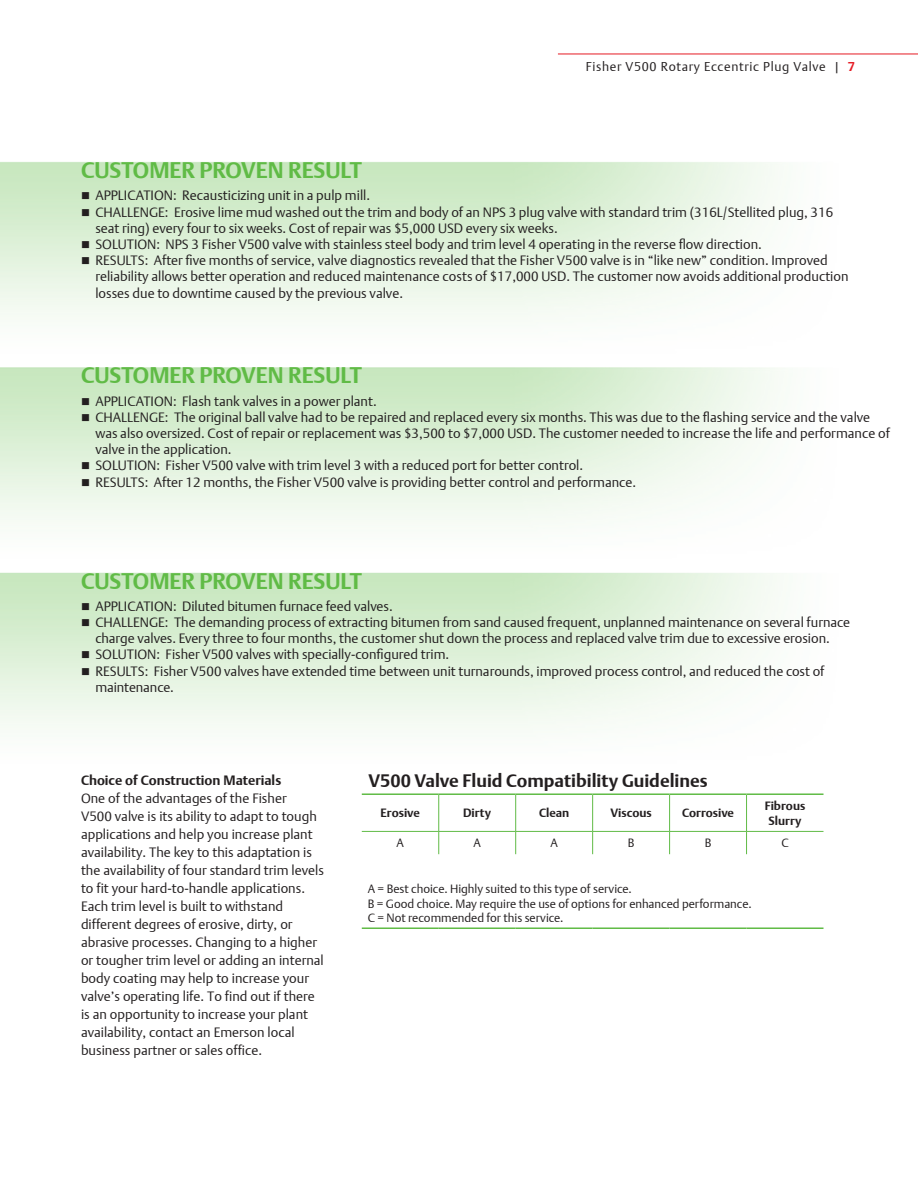
<style>
.page{position:relative;width:918px;height:1188px;background:#fff}
.page>*{position:absolute;margin:0;border:0;box-sizing:border-box;transform-origin:0 0}
.t1{font:700 22.5px "DTL Argo T";color:#60bb46}
.t2{font:700 18px "DTL Argo T";color:#231f20}
.t3{font:13.5px/18px "DTL Argo T Light";color:#231f20}
.t4{font:700 13.5px "DTL Argo T";color:#231f20}
.t5{font:12.75px "DTL Argo T Light";letter-spacing:.05em;color:#231f20}
.t6{font:12px "DTL Argo T Light";color:#231f20}
.t7{font:700 12px/14.4px "DTL Argo T";color:#231f20;text-align:center}
.s1{font-family:"DTL Argo T";font-weight:700;color:#e51a23}
</style>
<div class="page">
<hr style="left:558px;top:54px;width:360px;height:1px;background:#e51a23">
<hr style="left:362px;top:793px;width:77px;height:2px;background:#60bb46">
<hr style="left:439px;top:793px;width:77px;height:2px;background:#60bb46">
<hr style="left:516px;top:793px;width:77px;height:2px;background:#60bb46">
<hr style="left:593px;top:793px;width:77px;height:2px;background:#60bb46">
<hr style="left:670px;top:793px;width:77px;height:2px;background:#60bb46">
<hr style="left:747px;top:793px;width:77px;height:2px;background:#60bb46">
<hr style="left:438px;top:795px;width:1px;height:36px;background:#60bb46">
<hr style="left:515px;top:795px;width:1px;height:36px;background:#60bb46">
<hr style="left:592px;top:795px;width:1px;height:36px;background:#60bb46">
<hr style="left:669px;top:795px;width:1px;height:36px;background:#60bb46">
<hr style="left:746px;top:795px;width:1px;height:36px;background:#60bb46">
<hr style="left:362px;top:831px;width:77px;height:1px;background:#60bb46">
<hr style="left:439px;top:831px;width:77px;height:1px;background:#60bb46">
<svg style="left:438px;top:832px;width:1px;height:22px"></svg>
<hr style="left:516px;top:831px;width:77px;height:1px;background:#60bb46">
<svg style="left:515px;top:832px;width:1px;height:22px"></svg>
<hr style="left:593px;top:831px;width:77px;height:1px;background:#60bb46">
<svg style="left:592px;top:832px;width:1px;height:22px"></svg>
<hr style="left:670px;top:831px;width:77px;height:1px;background:#60bb46">
<svg style="left:669px;top:832px;width:1px;height:22px"></svg>
<hr style="left:747px;top:831px;width:77px;height:1px;background:#60bb46">
<svg style="left:746px;top:832px;width:1px;height:22px"></svg>
<hr style="left:362px;top:927px;width:77px;height:2px;background:#60bb46">
<hr style="left:439px;top:927px;width:77px;height:2px;background:#60bb46">
<hr style="left:516px;top:927px;width:77px;height:2px;background:#60bb46">
<hr style="left:593px;top:927px;width:77px;height:2px;background:#60bb46">
<hr style="left:670px;top:927px;width:77px;height:2px;background:#60bb46">
<hr style="left:747px;top:927px;width:77px;height:2px;background:#60bb46">
<p class="t5" style="left:586px;top:59px;width:270px">Fisher V500 Rotary Eccentric Plug Valve | <span class="s1">7</span></p>
<p class="t1" style="left:81px;top:157px;width:282px">CUSTOMER PROVEN RESULT</p>
<p class="t3" style="left:81px;top:187px;width:291px">■ APPLICATION: Recausticizing unit in a pulp mill.</p>
<p class="t3" style="left:95px;top:204px;width:739px;line-height:16.2px;text-indent:-14px">■ CHALLENGE: Erosive lime mud washed out the trim and body of an NPS 3 plug valve with standard trim (316L/Stellited plug, 316 seat ring) every four to six weeks. Cost of repair was $5,000 USD every six weeks.</p>
<p class="t3" style="left:81px;top:235px;width:682px">■ SOLUTION: NPS 3 Fisher V500 valve with stainless steel body and trim level 4 operating in the reverse flow direction.</p>
<p class="t3" style="left:95px;top:252px;width:755px;line-height:16.2px;text-indent:-14px">■ RESULTS: After five months of service, valve diagnostics revealed that the Fisher V500 valve is in “like new” condition. Improved reliability allows better operation and reduced maintenance costs of $17,000 USD. The customer now avoids additional production losses due to downtime caused by the previous valve.</p>
<p class="t1" style="left:81px;top:362px;width:282px">CUSTOMER PROVEN RESULT</p>
<p class="t3" style="left:81px;top:392px;width:297px">■ APPLICATION: Flash tank valves in a power plant.</p>
<p class="t3" style="left:95px;top:409px;width:796px;line-height:16.2px;text-indent:-14px">■ CHALLENGE: The original ball valve had to be repaired and replaced every six months. This was due to the flashing service and the valve was also oversized. Cost of repair or replacement was $3,500 to $7,000 USD. The customer needed to increase the life and performance of valve in the application.</p>
<p class="t3" style="left:81px;top:457px;width:504px">■ SOLUTION: Fisher V500 valve with trim level 3 with a reduced port for better control.</p>
<p class="t3" style="left:81px;top:473px;width:557px">■ RESULTS: After 12 months, the Fisher V500 valve is providing better control and performance.</p>
<p class="t1" style="left:81px;top:567px;width:282px">CUSTOMER PROVEN RESULT</p>
<p class="t3" style="left:81px;top:597px;width:313px">■ APPLICATION: Diluted bitumen furnace feed valves.</p>
<p class="t3" style="left:81px;top:614px;width:771px;line-height:16.2px;text-align:center">■ CHALLENGE: The demanding process of extracting bitumen from sand caused frequent, unplanned maintenance on several furnace charge valves. Every three to four months, the customer shut down the process and replaced valve trim due to excessive erosion.</p>
<p class="t3" style="left:81px;top:646px;width:370px">■ SOLUTION: Fisher V500 valves with specially-configured trim.</p>
<p class="t3" style="left:95px;top:663px;width:731px;line-height:16.2px;text-indent:-14px">■ RESULTS: Fisher V500 valves have extended time between unit turnarounds, improved process control, and reduced the cost of maintenance.</p>
<p class="t4" style="left:81px;top:772px;width:202px">Choice of Construction Materials</p>
<p class="t3" style="left:81px;top:789px;width:244px">One of the advantages of the Fisher<br>V500 valve is its ability to adapt to tough applications and help you increase plant availability. The key to this adaptation is the availability of four standard trim levels to fit your hard-to-handle applications.<br>Each trim level is built to withstand different degrees of erosive, dirty, or abrasive processes. Changing to a higher or tougher trim level or adding an internal body coating may help to increase your valve’s operating life. To find out if there is an opportunity to increase your plant availability, contact an Emerson local business partner or sales office.</p>
<p class="t2" style="left:369px;top:770px;width:341px">V500 Valve Fluid Compatibility Guidelines</p>
<p class="t7" style="left:381px;top:806px;width:41px">Erosive</p>
<p class="t7" style="left:463px;top:806px;width:30px">Dirty</p>
<p class="t7" style="left:539px;top:806px;width:32px">Clean</p>
<p class="t7" style="left:610px;top:806px;width:43px">Viscous</p>
<p class="t7" style="left:682px;top:806px;width:53px">Corrosive</p>
<p class="t7" style="left:765px;top:799px;width:42px">Fibrous<br>Slurry</p>
<p class="t6" style="left:397px;top:836px;width:9px">A</p>
<p class="t6" style="left:474px;top:836px;width:9px">A</p>
<p class="t6" style="left:550px;top:836px;width:9px">A</p>
<p class="t6" style="left:628px;top:836px;width:8px">B</p>
<p class="t6" style="left:705px;top:836px;width:8px">B</p>
<p class="t6" style="left:781px;top:836px;width:9px">C</p>
<p class="t6" style="left:368px;top:882px;width:266px">A = Best choice. Highly suited to this type of service.</p>
<p class="t6" style="left:368px;top:896px;width:385px">B = Good choice. May require the use of options for enhanced performance.</p>
<p class="t6" style="left:368px;top:911px;width:197px">C = Not recommended for this service.</p>
</div>
